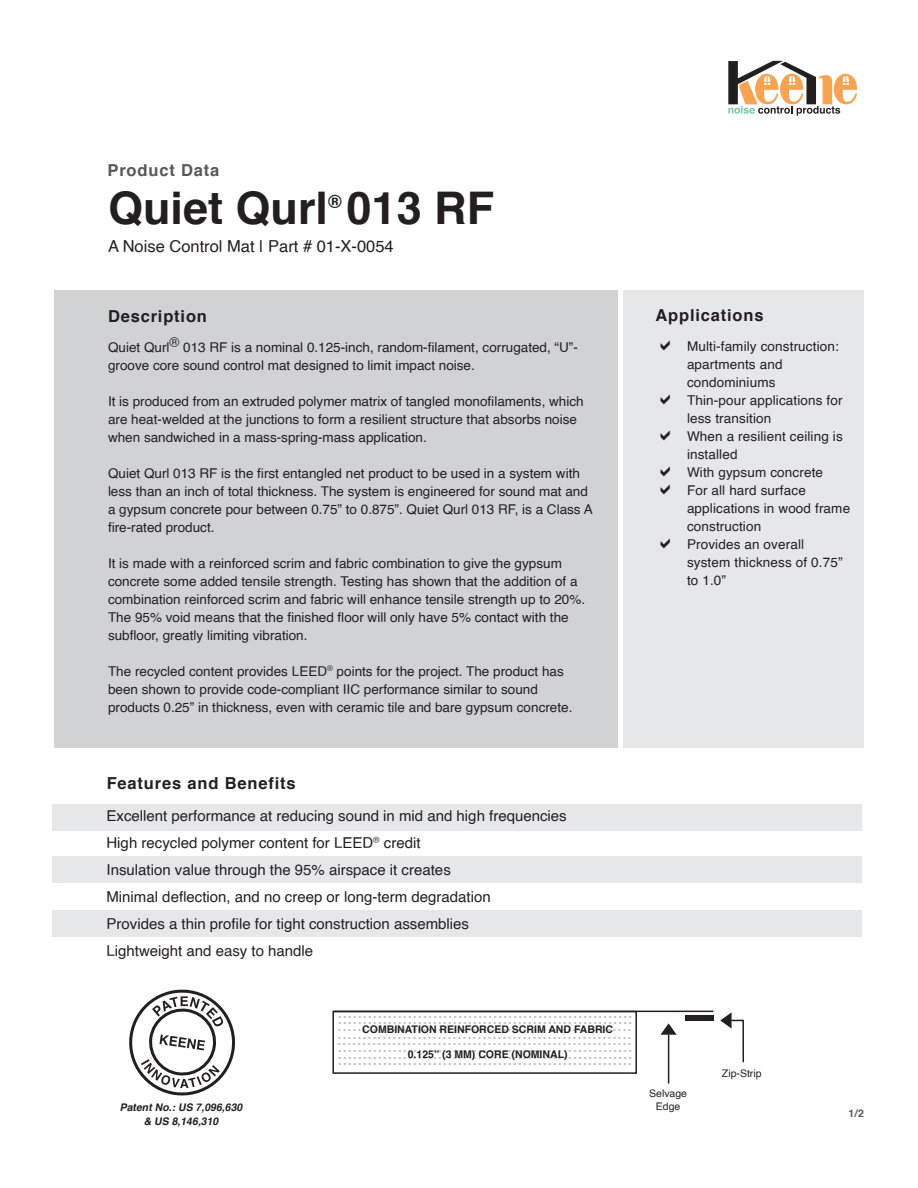
<style>
.page{position:relative;width:918px;height:1188px;background:#fff}
.page>*{position:absolute;margin:0;border:0;box-sizing:border-box;transform-origin:0 0}
.t1{font:700 45px "Helvetica";color:#231f20}
.t2{font:700 18.3px "Helvetica";color:#231f20}
.t3{font:18px "Helvetica";color:#bcbdc0}
.t4{font:700 16.5px "Helvetica";letter-spacing:.05em;color:#231f20}
.t5{font:16.5px "Helvetica";color:#231f20}
.t6{font:700 16.5px "Helvetica";letter-spacing:.05em;color:#57585a}
.t7{font:15px "Helvetica";color:#231f20}
.t8{font:13.5px/18px "Helvetica";color:#231f20}
.t9{font:700 10.5px "Helvetica";color:#231f20}
.Caption_Content{font:italic 700 10.5px "Helvetica";color:#231f20}
.t10{font:10.5px "Helvetica";color:#231f20}
.t11{font:700 10.5px "Helvetica";color:#57585a}
</style>
<div class="page">
<div style="left:54px;top:290px;width:563px;height:457px;background:#d1d2d4"></div>
<div style="left:623px;top:290px;width:241px;height:457px;background:#e6e7e9"></div>
<div style="left:52px;top:804px;width:810px;height:27px;background:#e6e7e9"></div>
<div style="left:52px;top:856px;width:810px;height:27px;background:#e6e7e9"></div>
<div style="left:52px;top:910px;width:810px;height:27px;background:#e6e7e9"></div>
<svg style="left:728px;top:61px;width:129px;height:55px"></svg>
<div style="left:332px;top:1011px;width:305px;height:63px;border:2px solid #231f20"></div>
<hr style="left:333px;top:1011px;width:380px;height:1px;background:#231f20">
<hr style="left:668px;top:1034px;width:1px;height:50px;background:#231f20">
<svg style="left:660px;top:1023px;width:17px;height:12px"></svg>
<div style="left:685px;top:1015px;width:29px;height:5px;background:#231f20"></div>
<svg style="left:720px;top:1012px;width:24px;height:51px"></svg>
<svg style="left:129px;top:989px;width:106px;height:107px"></svg>
<p class="t6" style="left:108px;top:157px;width:113px">Product Data</p>
<p class="t1" style="left:108px;top:172px;width:388px">Quiet Qurl 013 RF</p>
<p class="t2" style="left:328px;top:187px;width:15px">®</p>
<p class="t5" style="left:108px;top:234px;width:287px">A Noise Control Mat | Part # 01-X-0054</p>
<p class="t4" style="left:108px;top:303px;width:101px">Description</p>
<p class="t8" style="left:108px;top:338px;width:471px">Quiet Qurl® 013 RF is a nominal 0.125-inch, random-filament, corrugated, “U”- groove core sound control mat designed to limit impact noise.</p>
<p class="t8" style="left:108px;top:392px;width:477px">It is produced from an extruded polymer matrix of tangled monofilaments, which are heat-welded at the junctions to form a resilient structure that absorbs noise when sandwiched in a mass-spring-mass application.</p>
<p class="t8" style="left:108px;top:464px;width:486px">Quiet Qurl 013 RF is the first entangled net product to be used in a system with less than an inch of total thickness. The system is engineered for sound mat and a gypsum concrete pour between 0.75” to 0.875”. Quiet Qurl 013 RF, is a Class A fire-rated product.</p>
<p class="t8" style="left:108px;top:554px;width:479px">It is made with a reinforced scrim and fabric combination to give the gypsum concrete some added tensile strength. Testing has shown that the addition of a combination reinforced scrim and fabric will enhance tensile strength up to 20%.<br>The 95% void means that the finished floor will only have 5% contact with the subfloor, greatly limiting vibration.</p>
<p class="t8" style="left:108px;top:662px;width:457px">The recycled content provides LEED<sup>®</sup> points for the project. The product has been shown to provide code-compliant IIC performance similar to sound</p>
<p class="t8" style="left:108px;top:698px;width:466px">products 0.25” in thickness, even with ceramic tile and bare gypsum concrete.</p>
<p class="t4" style="left:656px;top:301px;width:110px">Applications</p>
<p class="t8" style="left:687px;top:337px;width:153px">Multi-family construction: apartments and condominiums</p>
<p class="t8" style="left:687px;top:391px;width:157px">Thin-pour applications for less transition</p>
<p class="t8" style="left:687px;top:427px;width:157px">When a resilient ceiling is installed</p>
<p class="t8" style="left:687px;top:463px;width:138px">With gypsum concrete</p>
<p class="t8" style="left:687px;top:481px;width:165px">For all hard surface applications in wood frame construction</p>
<p class="t8" style="left:687px;top:535px;width:157px">Provides an overall system thickness of 0.75” to 1.0”</p>
<p class="t4" style="left:107px;top:770px;width:190px">Features and Benefits</p>
<p class="t7" style="left:106px;top:804px;width:462px">Excellent performance at reducing sound in mid and high frequencies</p>
<p class="t7" style="left:106px;top:831px;width:316px">High recycled polymer content for LEED<sup>®</sup> credit</p>
<p class="t7" style="left:106px;top:858px;width:346px">Insulation value through the 95% airspace it creates</p>
<p class="t7" style="left:106px;top:885px;width:386px">Minimal deflection, and no creep or long-term degradation</p>
<p class="t7" style="left:106px;top:912px;width:364px">Provides a thin profile for tight construction assemblies</p>
<p class="t7" style="left:106px;top:939px;width:208px">Lightweight and easy to handle</p>
<p class="Caption_Content" style="left:120px;top:1099px;width:127px">PatentNo.:US 7,096,630</p>
<p class="Caption_Content" style="left:144px;top:1113px;width:79px">&amp; US 8,146,310</p>
<p class="t3" style="left:338px;top:997px;width:297px">...........................................................</p>
<p class="t9" style="left:362px;top:1021px;width:252px">COMBINATION REINFORCED SCRIM AND FABRIC</p>
<p class="t9" style="left:408px;top:1046px;width:161px">0.125” (3 MM) CORE (NOMINAL)</p>
<p class="t3" style="left:337px;top:1004px;width:297px">...........................................................</p>
<p class="t3" style="left:337px;top:1011px;width:297px">...........................................................</p>
<p class="t3" style="left:337px;top:1018px;width:297px">...........................................................</p>
<p class="t3" style="left:337px;top:1025px;width:297px">...........................................................</p>
<p class="t3" style="left:337px;top:1031px;width:297px">...........................................................</p>
<p class="t3" style="left:337px;top:1039px;width:297px">...........................................................</p>
<p class="t3" style="left:337px;top:1045px;width:297px">...........................................................</p>
<p class="t10" style="left:649px;top:1086px;width:39px">Selvage</p>
<p class="t10" style="left:656px;top:1098px;width:26px">Edge</p>
<p class="t10" style="left:722px;top:1065px;width:41px">Zip-Strip</p>
<p class="t11" style="left:848px;top:1105px;width:17px">1/2</p>
</div>
